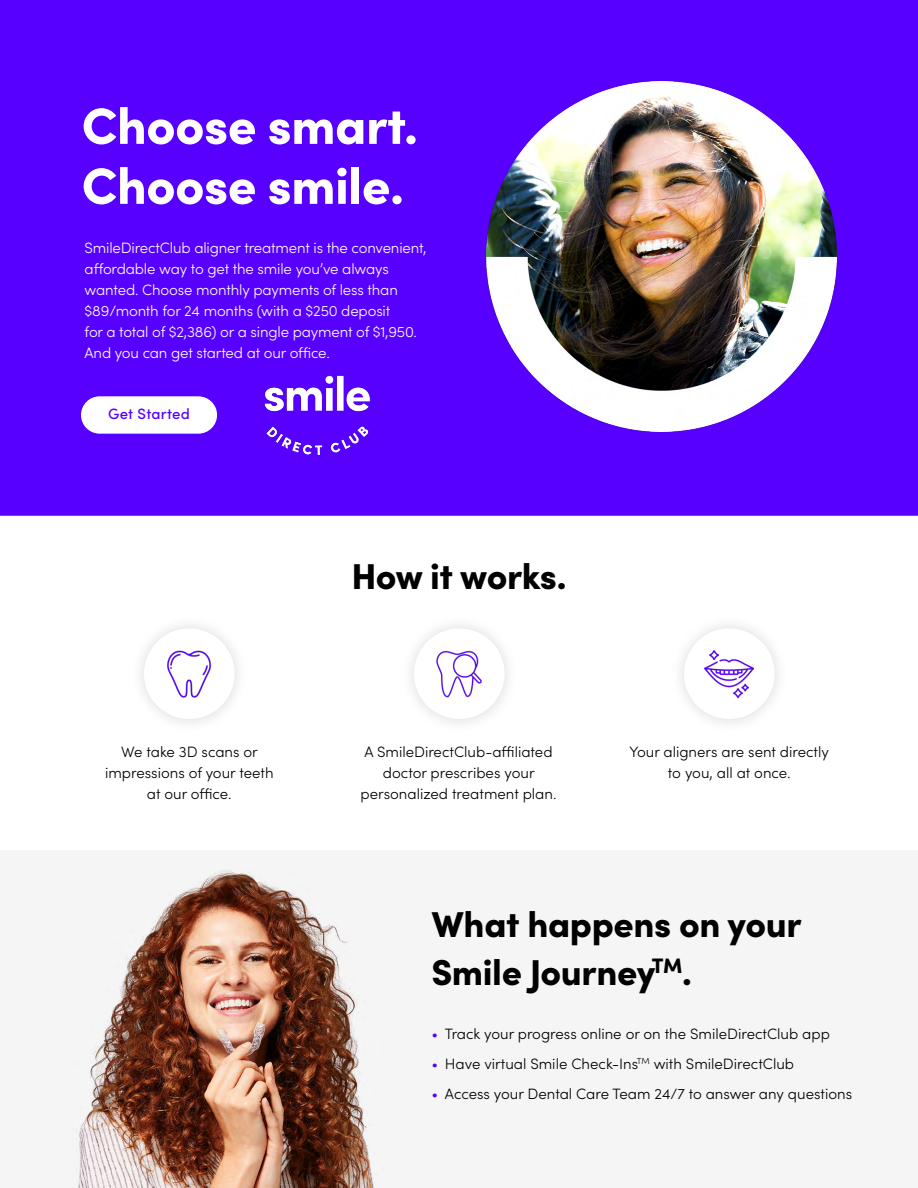
<style>
.page{position:relative;width:918px;height:1188px;background:#fff}
.page>*{position:absolute;margin:0;border:0;box-sizing:border-box;transform-origin:0 0}
.t1{font:900 51px/60px "Sofia Pro";letter-spacing:-.01em;color:#fff}
.t2{font:900 36px/48px "Sofia Pro";letter-spacing:-.01em;color:#000}
.t3{font:300 15px/21px "Sofia Pro";color:#000;text-align:center}
.t4{font:300 15px/21px "Sofia Pro";letter-spacing:-.01em;color:#fff}
.t5{font:500 15px "Sofia Pro";letter-spacing:.015em;color:#5700ff}
.s1{color:#5700ff}
</style>
<div class="page">
<div style="left:0;top:0;width:918px;height:516px;background:#5700ff"></div>
<img style="left:486px;top:81px;width:351px;height:351px">
<div style="left:129px;top:613px;width:121px;height:121px;background:#000;opacity:.15"></div>
<div style="left:144px;top:628px;width:91px;height:91px;background:#fff;border-radius:50%"></div>
<img style="left:167px;top:650px;width:44px;height:48px">
<div style="left:399px;top:613px;width:121px;height:121px;background:#000;opacity:.15"></div>
<div style="left:414px;top:628px;width:91px;height:91px;background:#fff;border-radius:50%"></div>
<img style="left:436px;top:650px;width:46px;height:48px">
<div style="left:669px;top:613px;width:121px;height:121px;background:#000;opacity:.15"></div>
<div style="left:684px;top:628px;width:91px;height:91px;background:#fff;border-radius:50%"></div>
<img style="left:705px;top:650px;width:49px;height:48px">
<div style="left:1px;top:851px;width:917px;height:337px;background:#f5f5f5"></div>
<img style="left:78px;top:870px;width:296px;height:318px">
<div style="left:81px;top:396px;width:136px;height:38px;background:#fff;border-radius:19px"></div>
<img style="left:263px;top:374px;width:108px;height:82px">
<h1 class="t1" style="left:82px;top:91px;width:338px">Choose smart.<br>Choose smile.</h1>
<p class="t4" style="left:85px;top:236px;width:343px">SmileDirectClub aligner treatment is the convenient, affordable way to get the smile you’ve always wanted. Choose monthly payments of less than $89/month for 24 months (with a $250 deposit<br>for a total of $2,386) or a single payment of $1,950.<br>And you can get started at our office.</p>
<p class="t5" style="left:108px;top:403px;width:83px">Get Started</p>
<h2 class="t2" style="left:351px;top:549px;width:217px">How it works.</h2>
<p class="t3" style="left:105px;top:740px;width:170px">We take 3D scans or impressions of your teeth at our office.</p>
<p class="t3" style="left:361px;top:740px;width:197px">A SmileDirectClub-affiliated doctor prescribes your personalized treatment plan.</p>
<p class="t3" style="left:630px;top:740px;width:201px">Your aligners are sent directly to you, all at once.</p>
<h2 class="t2" style="left:431px;top:897px;width:372px">What happens on your<br>Smile Journey<sup>TM</sup>.</h2>
<p class="t3" style="left:431px;top:1022px;width:400px"><span class="s1">•</span> Track your progress online or on the SmileDirectClub app</p>
<p class="t3" style="left:431px;top:1052px;width:364px"><span class="s1">•</span> Have virtual Smile Check-Ins<sup>TM</sup> with SmileDirectClub</p>
<p class="t3" style="left:431px;top:1082px;width:422px"><span class="s1">•</span> Access your Dental Care Team 24/7 to answer any questions</p>
</div>
